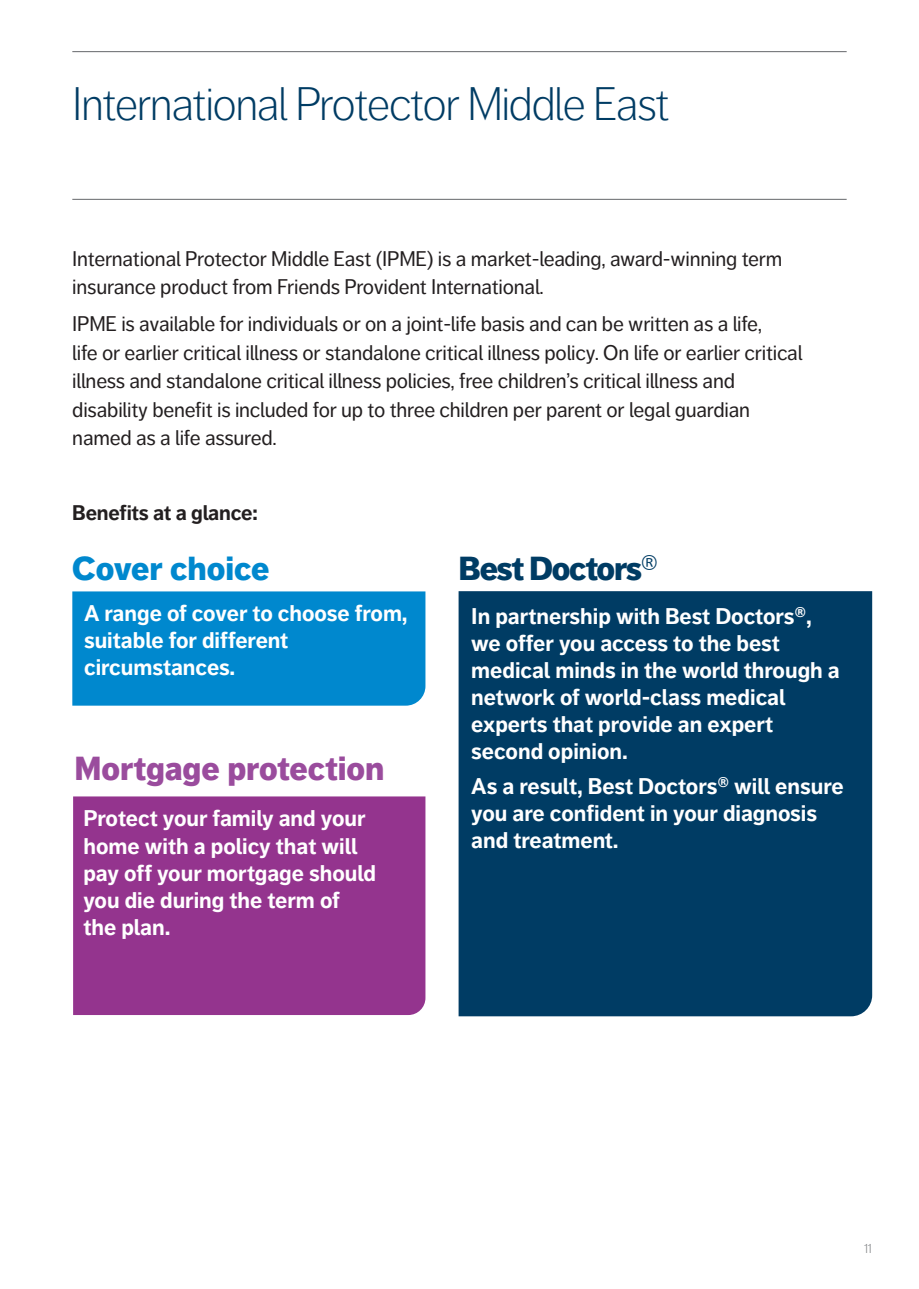
<style>
.page{position:relative;width:919px;height:1289px;background:#fff}
.page>*{position:absolute;margin:0;border:0;box-sizing:border-box;transform-origin:0 0}
.t1{font:300 46.5px "Friends Life Dagny";letter-spacing:-.035em;color:#003c64}
.t2{font:900 33px "Friends Life Dagny";color:#9a4c9d}
.t3{font:900 33px "Friends Life Dagny";letter-spacing:-.035em;color:#003c64}
.t4{font:900 33px "Friends Life Dagny";color:#0088ce}
.t5{font:700 22.5px/27px "Friends Life Dagny";color:#fff}
.t6{font:21px/28.5px "Friends Life Dagny";letter-spacing:-.01em;color:#231f20}
.t7{font:700 21px "Friends Life Dagny";letter-spacing:-.01em;color:#231f20}
.t8{font:300 13.5px "Friends Life Dagny";color:#76787b}
.s1{font-weight:400}
</style>
<div class="page">
<hr style="left:72px;top:51px;width:774px;height:1px;background:#76787b">
<hr style="left:72px;top:199px;width:774px;height:1px;background:#76787b">
<div style="left:73px;top:796px;width:352px;height:219px;background:#94348e"></div>
<div style="left:458px;top:591px;width:414px;height:425px;background:#003c64"></div>
<div style="left:72px;top:591px;width:353px;height:114px;background:#0088ce"></div>
<h1 class="t1" style="left:72px;top:78px;width:599px">International Protector Middle East</h1>
<p class="t6" style="left:72px;top:244px;width:711px">International Protector Middle East (IPME) is a market-leading, award-winning term insurance product from Friends Provident International.</p>
<p class="t6" style="left:72px;top:310px;width:731px">IPME is available for individuals or on a joint-life basis and can be written as a life,<br>life or earlier critical illness or standalone critical illness policy. On life or earlier critical illness and standalone critical illness policies, free children’s critical illness and disability benefit is included for up to three children per parent or legal guardian named as a life assured.</p>
<p class="t7" style="left:72px;top:500px;width:187px">Benefits at a glance:</p>
<h2 class="t4" style="left:72px;top:548px;width:199px">Cover choice</h2>
<p class="t5" style="left:84px;top:600px;width:325px">A range of cover to choose from, suitable for different circumstances.</p>
<h2 class="t2" style="left:74px;top:748px;width:311px">Mortgage protection</h2>
<p class="t5" style="left:83px;top:805px;width:294px">Protect your family and your home with a policy that will pay off your mortgage should you die during the term of the plan.</p>
<h2 class="t3" style="left:458px;top:548px;width:201px">Best Doctors<span class="s1">®</span></h2>
<p class="t5" style="left:471px;top:602px;width:370px">In partnership with Best Doctors®, we offer you access to the best medical minds in the world through a network of world-class medical experts that provide an expert second opinion.</p>
<p class="t5" style="left:471px;top:773px;width:374px">As a result, Best Doctors® will ensure you are confident in your diagnosis and treatment.</p>
<p class="t8" style="left:864px;top:1240px;width:10px">11</p>
</div>
